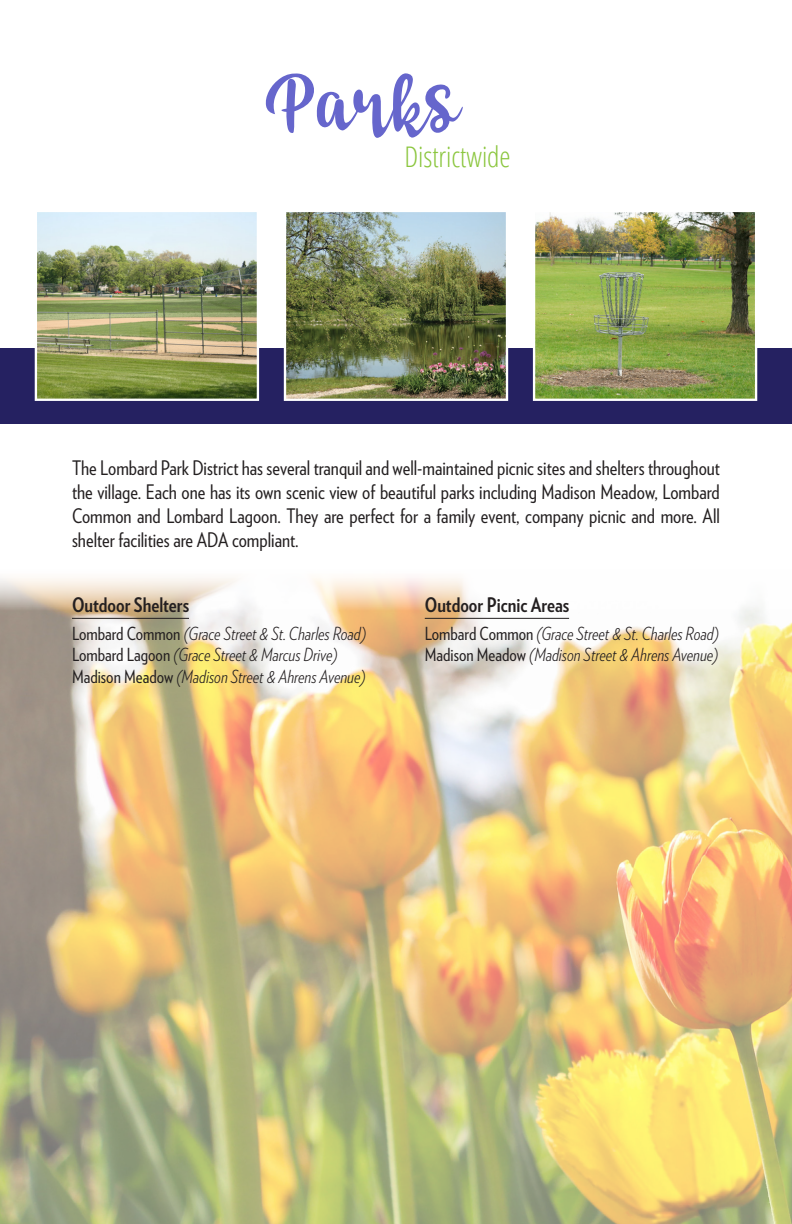
<style>
.page{position:relative;width:792px;height:1224px;background:#fff}
.page>*{position:absolute;margin:0;border:0;box-sizing:border-box;transform-origin:0 0}
.t1{font:86.2px "Marlina";color:#66c}
.t2{font:300 condensed 28.4px "Open Sans";color:#8bc63e}
.t3{font:20px/24px "Verlag Condensed";color:#231f20;text-align:justify}
.t4{font:700 20px "Verlag Condensed";color:#231f20}
.t5{font:italic 300 18px "Verlag Condensed";color:#231f20}
.s1{font-weight:400;font-style:normal}
</style>
<div class="page">
<img style="left:0;top:578px;width:792px;height:646px">
<div style="left:0;top:349px;width:792px;height:75px;background:#252161"></div>
<hr style="left:72px;top:618px;width:117px;height:1px;background:#231f20">
<hr style="left:425px;top:618px;width:144px;height:1px;background:#231f20">
<img style="left:287px;top:213px;width:218px;height:185px">
<div style="left:284px;top:210px;width:224px;height:191px;border:2px solid #fff"></div>
<img style="left:38px;top:213px;width:218px;height:185px">
<div style="left:35px;top:210px;width:224px;height:191px;border:2px solid #fff"></div>
<img style="left:536px;top:213px;width:218px;height:185px">
<div style="left:533px;top:210px;width:224px;height:191px;border:2px solid #fff"></div>
<p class="t1" style="left:265px;top:48px;width:196px">Parks</p>
<p class="t2" style="left:404px;top:138px;width:108px">Districtwide</p>
<p class="t3" style="left:72px;top:455px;width:650px">The Lombard Park District has several tranquil and well-maintained picnic sites and shelters throughout the village. Each one has its own scenic view of beautiful parks including Madison Meadow, Lombard Common and Lombard Lagoon. They are perfect for a family event, company picnic and more. All shelter facilities are ADA compliant.</p>
<p class="t4" style="left:72px;top:590px;width:119px">Outdoor Shelters</p>
<p class="t5" style="left:72px;top:621px;width:296px"><span class="s1">Lombard Common</span> (Grace Street &amp; St. Charles Road)</p>
<p class="t5" style="left:72px;top:642px;width:267px"><span class="s1">Lombard Lagoon</span> (Grace Street &amp; Marcus Drive)</p>
<p class="t5" style="left:72px;top:664px;width:295px"><span class="s1">Madison Meadow</span> (Madison Street &amp; Ahrens Avenue)</p>
<p class="t4" style="left:425px;top:590px;width:146px">Outdoor Picnic Areas</p>
<p class="t5" style="left:425px;top:621px;width:296px"><span class="s1">Lombard Common</span> (Grace Street &amp; St. Charles Road)</p>
<p class="t5" style="left:425px;top:642px;width:295px"><span class="s1">Madison Meadow</span> (Madison Street &amp; Ahrens Avenue)</p>
</div>
